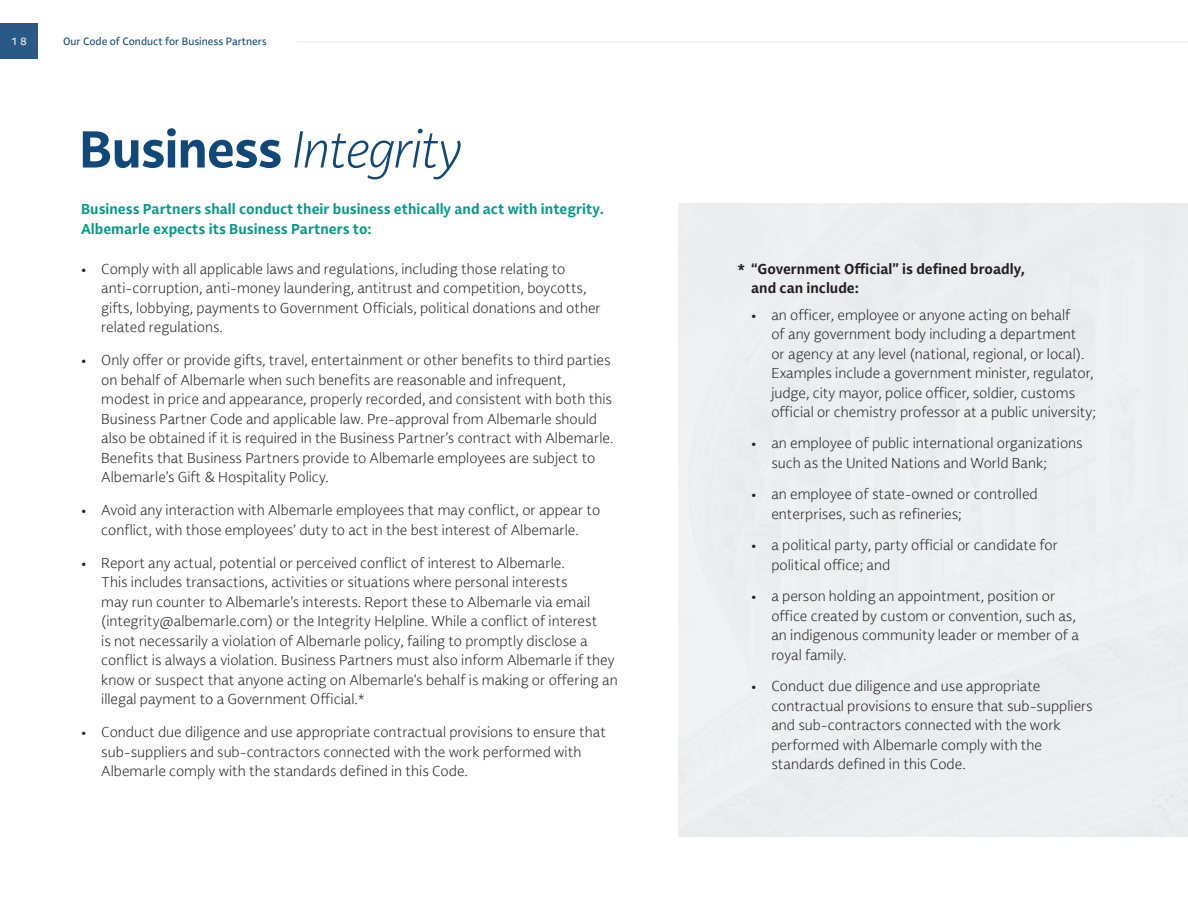
<style>
.page{position:relative;width:1188px;height:918px;background:#fff}
.page>*{position:absolute;margin:0;border:0;box-sizing:border-box;transform-origin:0 0}
.t1{font:italic 300 51.75px "Lemance";letter-spacing:-.025em;color:#11487a}
.t2{font:300 14.25px/19.5px "Lemance";color:#231f20}
.t3{font:700 14.25px/19.5px "Lemance";color:#039c8b}
.t4{font:700 14.25px/19.5px "Lemance";color:#231f20}
.t5{font:10.5px "Lemance";color:#11487a}
.t6{font:10.5px "Lemance";color:#fff}
.s1{font-weight:700;font-style:normal}
</style>
<div class="page">
<div style="left:678px;top:204px;width:510px;height:633px;background:#f2f3f4"></div>
<div style="left:0;top:23px;width:38px;height:35px;background:#295a87"></div>
<hr style="left:297px;top:41px;width:891px;height:1px;background:#eeeeef">
<p class="t6" style="left:11px;top:34px;width:17px">1 8</p>
<p class="t5" style="left:63px;top:34px;width:205px">Our Code of Conduct for Business Partners</p>
<p class="t1" style="left:79px;top:115px;width:385px"><span class="s1">Business</span> Integrity</p>
<p class="t3" style="left:81px;top:199px;width:525px">Business Partners shall conduct their business ethically and act with integrity.<br>Albemarle expects its Business Partners to:</p>
<p class="t2" style="left:101px;top:259px;width:501px;text-indent:-20px">• Comply with all applicable laws and regulations, including those relating to anti-corruption, anti-money laundering, antitrust and competition, boycotts, gifts, lobbying, payments to Government Officials, political donations and other related regulations.</p>
<p class="t2" style="left:101px;top:350px;width:514px;text-indent:-20px">• Only offer or provide gifts, travel, entertainment or other benefits to third parties on behalf of Albemarle when such benefits are reasonable and infrequent, modest in price and appearance, properly recorded, and consistent with both this Business Partner Code and applicable law. Pre-approval from Albemarle should also be obtained if it is required in the Business Partner’s contract with Albemarle.<br>Benefits that Business Partners provide to Albemarle employees are subject to Albemarle’s Gift &amp; Hospitality Policy.</p>
<p class="t2" style="left:81px;top:500px;width:521px;text-align:center">• Avoid any interaction with Albemarle employees that may conflict, or appear to conflict, with those employees’ duty to act in the best interest of Albemarle.</p>
<p class="t2" style="left:101px;top:553px;width:518px;text-indent:-20px">• Report any actual, potential or perceived conflict of interest to Albemarle.<br>This includes transactions, activities or situations where personal interests<br>may run counter to Albemarle’s interests. Report these to Albemarle via email (integrity@albemarle.com) or the Integrity Helpline. While a conflict of interest<br>is not necessarily a violation of Albemarle policy, failing to promptly disclose a conflict is always a violation. Business Partners must also inform Albemarle if they know or suspect that anyone acting on Albemarle’s behalf is making or offering an illegal payment to a Government Official.*</p>
<p class="t2" style="left:101px;top:722px;width:506px;text-indent:-20px">• Conduct due diligence and use appropriate contractual provisions to ensure that sub-suppliers and sub-contractors connected with the work performed with<br>Albemarle comply with the standards defined in this Code.</p>
<p class="t4" style="left:751px;top:259px;width:275px;text-indent:-14px">* “Government Official” is defined broadly, and can include:</p>
<p class="t2" style="left:771px;top:305px;width:326px;text-indent:-20px">• an officer, employee or anyone acting on behalf<br>of any government body including a department<br>or agency at any level (national, regional, or local).<br>Examples include a government minister, regulator, judge, city mayor, police officer, soldier, customs official or chemistry professor at a public university;</p>
<p class="t2" style="left:771px;top:434px;width:313px;text-indent:-20px">• an employee of public international organizations such as the United Nations and World Bank;</p>
<p class="t2" style="left:771px;top:485px;width:268px;text-indent:-20px">• an employee of state-owned or controlled enterprises, such as refineries;</p>
<p class="t2" style="left:771px;top:535px;width:288px;text-indent:-20px">• a political party, party official or candidate for political office; and</p>
<p class="t2" style="left:771px;top:586px;width:309px;text-indent:-20px">• a person holding an appointment, position or office created by custom or convention, such as, an indigenous community leader or member of a royal family.</p>
<p class="t2" style="left:771px;top:676px;width:323px;text-indent:-20px">• Conduct due diligence and use appropriate contractual provisions to ensure that sub-suppliers and sub-contractors connected with the work performed with Albemarle comply with the standards defined in this Code.</p>
</div>
